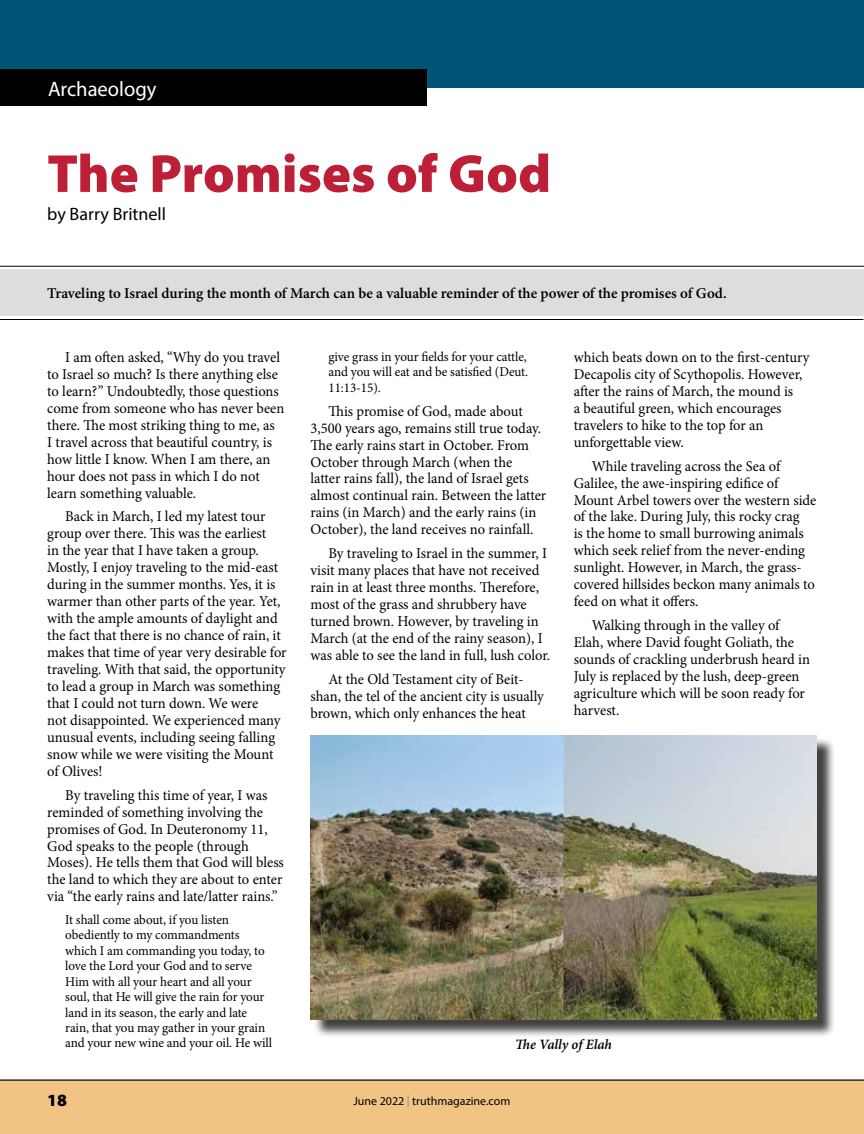
<style>
.page{position:relative;width:864px;height:1134px;background:#fff}
.page>*{position:absolute;margin:0;border:0;box-sizing:border-box;transform-origin:0 0}
.t1{font:900 54px "Myriad Pro";color:#bd2036}
.t2{font:21px "Myriad Pro";color:#fff}
.t3{font:18px "Myriad Pro";color:#000}
.t4{font:900 17.25px "Myriad Pro";color:#000}
.t5{font:15px/17px "Minion Pro";letter-spacing:-.005em;color:#000}
.t6{font:600 15px "Minion Pro";letter-spacing:-.005em;color:#000}
.t7{font:14.25px "Minion Pro Semibold It Capt";letter-spacing:-.01em;color:#000}
.t8{font:13.5px/15.5px "Minion Pro";letter-spacing:-.01em;color:#000}
.t9{font:12px "Myriad Pro";color:#000}
.s1{color:#8a8c8e}
</style>
<div class="page">
<div style="left:0;top:0;width:864px;height:88px;background:#057"></div>
<div style="left:0;top:70px;width:427px;height:36px;background:#000"></div>
<div style="left:0;top:1080px;width:864px;height:54px;background:#f2c484"></div>
<div style="left:0;top:270px;width:864px;height:46px;background:#dcddde"></div>
<hr style="left:0;top:266px;width:864px;height:1px;background:#000">
<hr style="left:0;top:319px;width:863px;height:1px;background:#000">
<div style="left:313px;top:738px;width:522px;height:300px;background:#000;opacity:.75"></div>
<img style="left:310px;top:735px;width:507px;height:284px">
<h2 class="t2" style="left:48px;top:76px;width:110px">Archaeology</h2>
<h1 class="t1" style="left:47px;top:138px;width:505px">The Promises of God</h1>
<p class="t3" style="left:47px;top:203px;width:120px">by Barry Britnell</p>
<p class="t6" style="left:47px;top:283px;width:681px">Traveling to Israel during the month of March can be a valuable reminder of the power of the promises of God.</p>
<p class="t5" style="left:47px;top:349px;width:239px;text-indent:18px">I am often asked, “Why do you travel to Israel so much? Is there anything else to learn?” Undoubtedly, those questions come from someone who has never been there. The most striking thing to me, as<br>I travel across that beautiful country, is how little I know. When I am there, an hour does not pass in which I do not learn something valuable.</p>
<p class="t5" style="left:47px;top:508px;width:241px;text-indent:18px">Back in March, I led my latest tour group over there. This was the earliest<br>in the year that I have taken a group.<br>Mostly, I enjoy traveling to the mid-east during in the summer months. Yes, it is warmer than other parts of the year. Yet, with the ample amounts of daylight and the fact that there is no chance of rain, it makes that time of year very desirable for traveling. With that said, the opportunity to lead a group in March was something that I could not turn down. We were<br>not disappointed. We experienced many unusual events, including seeing falling snow while we were visiting the Mount of Olives!</p>
<p class="t5" style="left:47px;top:787px;width:238px;text-indent:18px">By traveling this time of year, I was reminded of something involving the promises of God. In Deuteronomy 11, God speaks to the people (through Moses). He tells them that God will bless the land to which they are about to enter via “the early rains and late/latter rains.”</p>
<p class="t8" style="left:65px;top:912px;width:208px">It shall come about, if you listen obediently to my commandments which I am commanding you today, to love the Lord your God and to serve Him with all your heart and all your soul, that He will give the rain for your land in its season, the early and late rain, that you may gather in your grain and your new wine and your oil. He will</p>
<p class="t8" style="left:329px;top:349px;width:201px;text-align:justify">give grass in your fields for your cattle, and you will eat and be satisfied (Deut.<br>11:13-15).</p>
<p class="t5" style="left:310px;top:402px;width:237px;text-indent:18px">This promise of God, made about 3,500 years ago, remains still true today.<br>The early rains start in October. From October through March (when the<br>latter rains fall), the land of Israel gets almost continual rain. Between the latter rains (in March) and the early rains (in October), the land receives no rainfall.</p>
<p class="t5" style="left:310px;top:545px;width:241px;text-indent:18px">By traveling to Israel in the summer, I visit many places that have not received rain in at least three months. Therefore, most of the grass and shrubbery have turned brown. However, by traveling in March (at the end of the rainy season), I was able to see the land in full, lush color.</p>
<p class="t5" style="left:310px;top:671px;width:235px;text-indent:18px">At the Old Testament city of Beit&shy;shan, the tel of the ancient city is usually brown, which only enhances the heat</p>
<p class="t5" style="left:574px;top:349px;width:237px">which beats down on to the first-century Decapolis city of Scythopolis. However, after the rains of March, the mound is<br>a beautiful green, which encourages travelers to hike to the top for an unforgettable view.</p>
<p class="t5" style="left:574px;top:457px;width:244px;text-indent:18px">While traveling across the Sea of Galilee, the awe-inspiring edifice of Mount Arbel towers over the western side of the lake. During July, this rocky crag<br>is the home to small burrowing animals which seek relief from the never-ending sunlight. However, in March, the grass&shy;covered hillsides beckon many animals to feed on what it offers.</p>
<p class="t5" style="left:574px;top:617px;width:238px;text-indent:18px">Walking through in the valley of Elah, where David fought Goliath, the sounds of crackling underbrush heard in July is replaced by the lush, deep-green agriculture which will be soon ready for harvest.</p>
<p class="t7" style="left:515px;top:1034px;width:98px">The Vally of Elah</p>
<p class="t4" style="left:47px;top:1089px;width:21px">18</p>
<p class="t9" style="left:353px;top:1094px;width:159px">June 2022 <span class="s1">|</span> truthmagazine.com</p>
</div>
